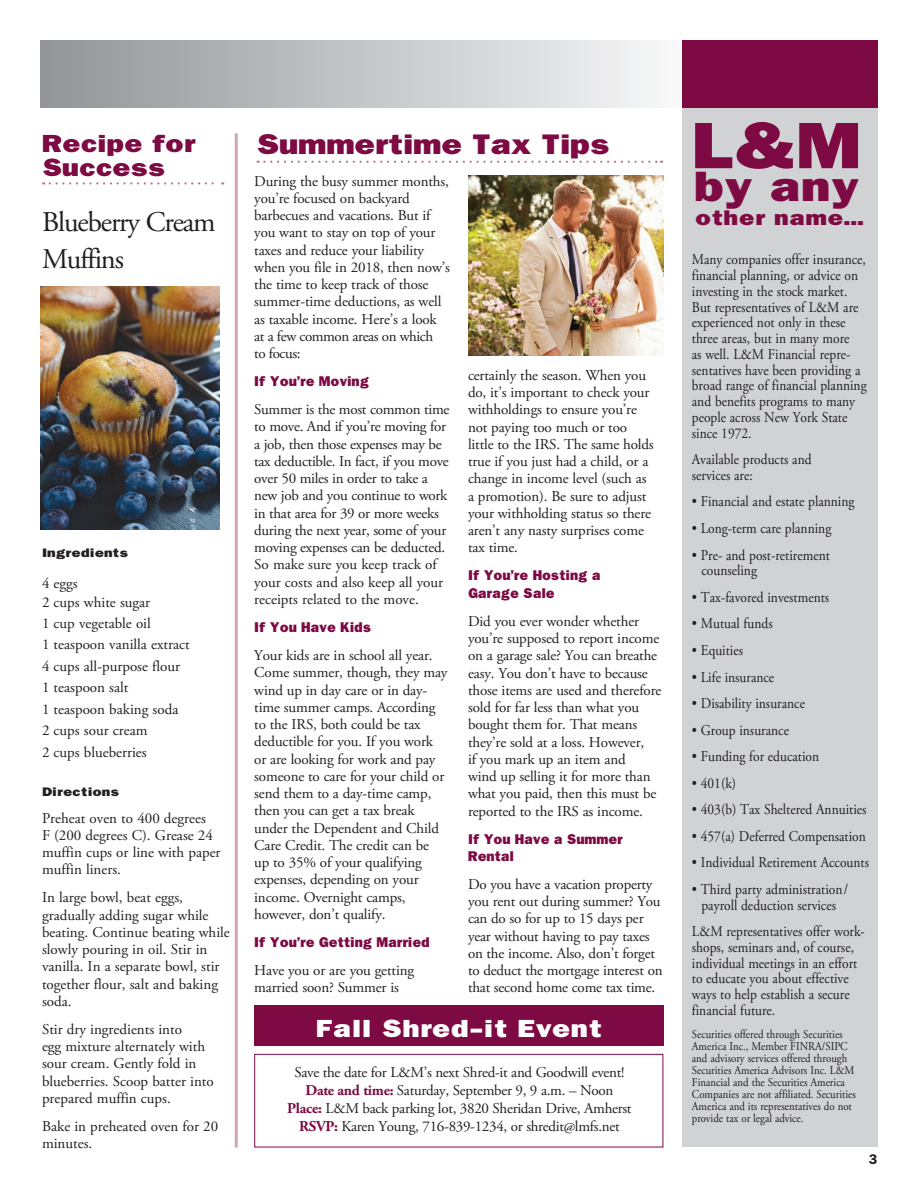
<style>
.page{position:relative;width:918px;height:1188px;background:#fff}
.page>*{position:absolute;margin:0;border:0;box-sizing:border-box;transform-origin:0 0}
.t1{font:800 55.5px "Franklin";color:#7d0a42;scale:1.2 1}
.t2{font:800 36px "Franklin";color:#7d0a42;scale:1.2 1}
.t3{font:28.5px/36.3px "Adobe Garamond Pro";letter-spacing:-.04em;color:#231f20}
.t4{font:800 24px "Franklin";letter-spacing:-.025em;color:#7d0a42;scale:1.2 1}
.t5{font:800 21px "Franklin";letter-spacing:.015em;color:#fff;scale:1.2 1}
.t6{font:800 21px/24px "Franklin";letter-spacing:-.015em;color:#7d0a42;scale:1.2 1}
.t7{font:800 18px "Franklin";letter-spacing:.015em;color:#7d0a42;scale:1.2 1}
.t8{font:15px/17.2px "Adobe Garamond Pro";letter-spacing:-.01em;color:#231f20}
.t9{font:15px/15.8px "Adobe Garamond Pro";letter-spacing:-.01em;color:#231f20;scale:.9 1}
.t10{font:12px/12px "Adobe Garamond Pro";color:#231f20;scale:.9 1}
.t11{font:800 12px/17.2px "Franklin";letter-spacing:-.01em;color:#7d0a42}
.t12{font:12px "Franklin Demi";color:#231f20}
.t13{font:800 10.5px "Franklin";color:#231f20;scale:1.2 1}
.s1{font-weight:700;color:#7d0a42}
</style>
<div class="page">
<div style="left:40px;top:40px;width:664px;height:68px;background:linear-gradient(to right,#929398,#fbfcfc)"></div>
<div style="left:254px;top:1054px;width:409px;height:94px;border:1px solid #7d0a42"></div>
<div style="left:682px;top:40px;width:196px;height:1108px;background:#d1d2d4"></div>
<div style="left:682px;top:40px;width:196px;height:68px;background:#7d0a42"></div>
<hr style="left:235px;top:133px;width:3px;height:1014px;background:#cfa7b3">
<div style="left:254px;top:1005px;width:409px;height:41px;background:#7d0a42"></div>
<svg style="left:258px;top:161px;width:404px;height:2px"></svg>
<img style="left:468px;top:175px;width:196px;height:181px">
<svg style="left:50px;top:182px;width:173px;height:3px"></svg>
<img style="left:40px;top:286px;width:179px;height:243px">
<h3 class="t6" style="left:42px;top:131px;width:130px">Recipe for<br>Success</h3>
<h3 class="t3" style="left:42px;top:205px;width:175px">Blueberry Cream<br>Muffins</h3>
<p class="t13" style="left:42px;top:545px;width:73px">Ingredients</p>
<p class="t8" style="left:42px;top:575px;width:110px;line-height:18.3px">4 eggs<br>2 cups white sugar</p>
<p class="t8" style="left:42px;top:613px;width:149px;line-height:21.5px">1 cup vegetable oil<br>1 teaspoon vanilla extract<br>4 cups all-purpose flour<br>1 teaspoon salt<br>1 teaspoon baking soda<br>2 cups sour cream<br>2 cups blueberries</p>
<p class="t13" style="left:42px;top:784px;width:66px">Directions</p>
<p class="t8" style="left:42px;top:810px;width:180px">Preheat oven to 400 degrees<br>F (200 degrees C). Grease 24 muffin cups or line with paper muffin liners.</p>
<p class="t8" style="left:42px;top:890px;width:189px">In large bowl, beat eggs, gradually adding sugar while beating. Continue beating while slowly pouring in oil. Stir in vanilla. In a separate bowl, stir together flour, salt and baking soda.</p>
<p class="t8" style="left:42px;top:1021px;width:173px">Stir dry ingredients into<br>egg mixture alternately with sour cream. Gently fold in blueberries. Scoop batter into prepared muffin cups.</p>
<p class="t8" style="left:42px;top:1118px;width:178px">Bake in preheated oven for 20 minutes.</p>
<h3 class="t4" style="left:256px;top:128px;width:296px">Summertime Tax Tips</h3>
<p class="t8" style="left:254px;top:173px;width:197px">During the busy summer months, you’re focused on backyard barbecues and vacations. But if you want to stay on top of your taxes and reduce your liability when you file in 2018, then now’s the time to keep track of those summer-time deductions, as well as taxable income. Here’s a look at a few common areas on which<br>to focus:</p>
<p class="t11" style="left:254px;top:372px;width:116px">If You’re Moving</p>
<p class="t8" style="left:254px;top:401px;width:197px">Summer is the most common time to move. And if you’re moving for a job, then those expenses may be tax deductible. In fact, if you move over 50 miles in order to take a new job and you continue to work in that area for 39 or more weeks during the next year, some of your moving expenses can be deducted.<br>So make sure you keep track of your costs and also keep all your receipts related to the move.</p>
<p class="t11" style="left:254px;top:618px;width:118px">If You Have Kids</p>
<p class="t8" style="left:254px;top:647px;width:195px">Your kids are in school all year.<br>Come summer, though, they may wind up in day care or in day&shy;time summer camps. According to the IRS, both could be tax deductible for you. If you work or are looking for work and pay someone to care for your child or send them to a day-time camp, then you can get a tax break under the Dependent and Child<br>Care Credit. The credit can be up to 35% of your qualifying expenses, depending on your income. Overnight camps, however, don’t qualify.</p>
<p class="t11" style="left:254px;top:933px;width:177px">If You’re Getting Married</p>
<p class="t8" style="left:254px;top:962px;width:161px">Have you or are you getting married soon? Summer is</p>
<p class="t8" style="left:468px;top:367px;width:187px">certainly the season. When you do, it’s important to check your withholdings to ensure you’re not paying too much or too little to the IRS. The same holds true if you just had a child, or a change in income level (such as a promotion). Be sure to adjust your withholding status so there aren’t any nasty surprises come tax time.</p>
<p class="t11" style="left:468px;top:567px;width:134px">If You’re Hosting a<br>Garage Sale</p>
<p class="t8" style="left:468px;top:613px;width:195px">Did you ever wonder whether you’re supposed to report income on a garage sale? You can breathe easy. You don’t have to because those items are used and therefore sold for far less than what you bought them for. That means they’re sold at a loss. However,<br>if you mark up an item and<br>wind up selling it for more than what you paid, then this must be reported to the IRS as income.</p>
<p class="t11" style="left:468px;top:830px;width:156px">If You Have a Summer<br>Rental</p>
<p class="t8" style="left:468px;top:876px;width:196px">Do you have a vacation property you rent out during summer? You can do so for up to 15 days per year without having to pay taxes on the income. Also, don’t forget to deduct the mortgage interest on that second home come tax time.</p>
<h3 class="t5" style="left:316px;top:1014px;width:240px">Fall Shred-it Event</h3>
<p class="t8" style="left:287px;top:1063px;width:346px;line-height:18px;text-align:center">Save the date for L&amp;M’s next Shred-it and Goodwill event!<br><span class="s1">Date and time:</span> Saturday, September 9, 9 a.m. – Noon <span class="s1">Place:</span> L&amp;M back parking lot, 3820 Sheridan Drive, Amherst <span class="s1">RSVP:</span> Karen Young, 716-839-1234, or shredit@lmfs.net</p>
<h1 class="t1" style="left:691px;top:107px;width:143px">L&amp;M</h1>
<h2 class="t2" style="left:693px;top:161px;width:140px">by any</h2>
<p class="t7" style="left:695px;top:205px;width:143px">other name…</p>
<p class="t9" style="left:692px;top:252px;width:196px">Many companies offer insurance, financial planning, or advice on investing in the stock market.<br>But representatives of L&amp;M are experienced not only in these three areas, but in many more<br>as well. L&amp;M Financial repre&shy;sentatives have been providing a broad range of financial planning and benefits programs to many people across New York State since 1972.</p>
<p class="t9" style="left:692px;top:452px;width:135px">Available products and services are:</p>
<p class="t9" style="left:692px;top:494px;width:182px">• Financial and estate planning</p>
<p class="t9" style="left:692px;top:521px;width:156px">• Long-term care planning</p>
<p class="t9" style="left:701px;top:547px;width:144px;text-indent:-10px">• Pre- and post-retirement counseling</p>
<p class="t9" style="left:692px;top:590px;width:154px">• Tax-favored investments</p>
<p class="t9" style="left:692px;top:616px;width:91px">• Mutual funds</p>
<p class="t9" style="left:692px;top:643px;width:58px">• Equities</p>
<p class="t9" style="left:692px;top:669px;width:93px">• Life insurance</p>
<p class="t9" style="left:692px;top:696px;width:127px">• Disability insurance</p>
<p class="t9" style="left:692px;top:723px;width:109px">• Group insurance</p>
<p class="t9" style="left:692px;top:749px;width:143px">• Funding for education</p>
<p class="t9" style="left:692px;top:776px;width:51px">• 401(k)</p>
<p class="t9" style="left:692px;top:802px;width:196px">• 403(b) Tax Sheltered Annuities</p>
<p class="t9" style="left:692px;top:829px;width:195px">• 457(a) Deferred Compensation</p>
<p class="t9" style="left:692px;top:855px;width:198px">• Individual Retirement Accounts</p>
<p class="t9" style="left:692px;top:882px;width:175px;text-align:center">• Third party administration/ payroll deduction services</p>
<p class="t9" style="left:692px;top:924px;width:194px">L&amp;M representatives offer work&shy;shops, seminars and, of course, individual meetings in an effort to educate you about effective ways to help establish a secure financial future.</p>
<p class="t10" style="left:692px;top:1028px;width:184px">Securities offered through Securities America Inc., Member FINRA/SIPC and advisory services offered through Securities America Advisors Inc. L&amp;M Financial and the Securities America Companies are not affiliated. Securities America and its representatives do not provide tax or legal advice.</p>
<p class="t12" style="left:868px;top:1151px;width:11px">3</p>
</div>
